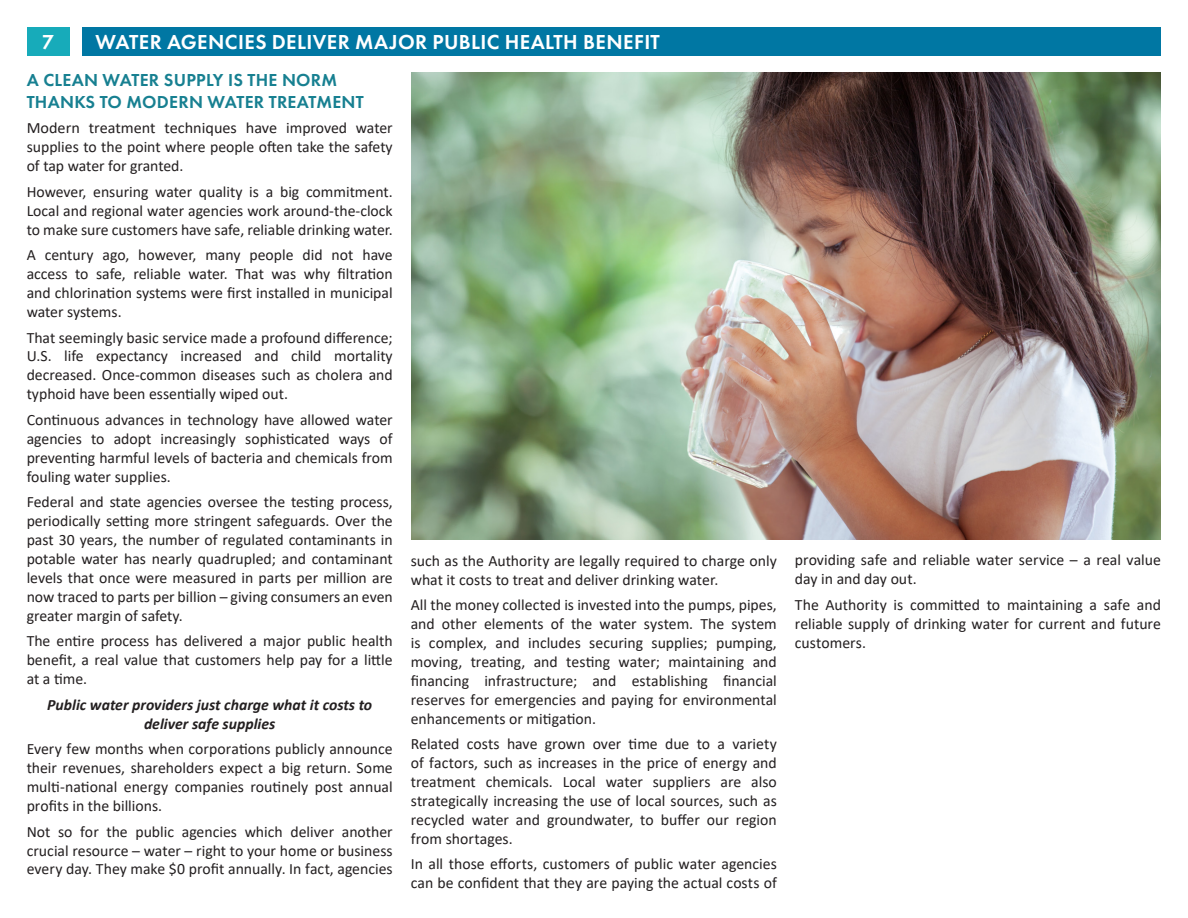
<style>
.page{position:relative;width:1188px;height:918px;background:#fff}
.page>*{position:absolute;margin:0;border:0;box-sizing:border-box;transform-origin:0 0}
.t1{font:600 21px "Futura PT";letter-spacing:.02em;color:#fff}
.Body_Text{font:600 18px/21.6px "Futura PT";letter-spacing:.015em;color:#178091}
.Body_Text-2{font:15.75px/18.9px "Calibri";color:#231f20;text-align:justify}
.Body_Text-3{font:italic 700 15.75px "Calibri";color:#231f20}
</style>
<div class="page">
<div style="left:82px;top:27px;width:1079px;height:29px;background:#0077a3"></div>
<div style="left:27px;top:27px;width:43px;height:29px;background:#17abba"></div>
<img style="left:411px;top:72px;width:750px;height:468px">
<p class="t1" style="left:42px;top:29px;width:13px">7</p>
<p class="t1" style="left:96px;top:29px;width:566px">WATER AGENCIES DELIVER MAJOR PUBLIC HEALTH BENEFIT</p>
<p class="Body_Text" style="left:27px;top:69px;width:339px">A CLEAN WATER SUPPLY IS THE NORM<br>THANKS TO MODERN WATER TREATMENT</p>
<p class="Body_Text-2" style="left:27px;top:118px;width:368px">Modern treatment techniques have improved water supplies to the point where people often take the safety of tap water for granted.</p>
<p class="Body_Text-2" style="left:27px;top:182px;width:368px">However, ensuring water quality is a big commitment.<br>Local and regional water agencies work around-the-clock to make sure customers have safe, reliable drinking water.</p>
<p class="Body_Text-2" style="left:27px;top:245px;width:368px">A century ago, however, many people did not have access to safe, reliable water. That was why filtration and chlorination systems were first installed in municipal water systems.</p>
<p class="Body_Text-2" style="left:27px;top:328px;width:368px">That seemingly basic service made a profound difference; U.S. life expectancy increased and child mortality decreased. Once-common diseases such as cholera and typhoid have been essentially wiped out.</p>
<p class="Body_Text-2" style="left:27px;top:410px;width:368px">Continuous advances in technology have allowed water agencies to adopt increasingly sophisticated ways of preventing harmful levels of bacteria and chemicals from fouling water supplies.</p>
<p class="Body_Text-2" style="left:27px;top:492px;width:368px">Federal and state agencies oversee the testing process, periodically setting more stringent safeguards. Over the past 30 years, the number of regulated contaminants in potable water has nearly quadrupled; and contaminant levels that once were measured in parts per million are now traced to parts per billion – giving consumers an even greater margin of safety.</p>
<p class="Body_Text-2" style="left:27px;top:631px;width:368px">The entire process has delivered a major public health benefit, a real value that customers help pay for a little at a time.</p>
<p class="Body_Text-3" style="left:47px;top:693px;width:327px">Public water providers just charge what it costs to</p>
<p class="Body_Text-3" style="left:144px;top:712px;width:133px">deliver safe supplies</p>
<p class="Body_Text-2" style="left:27px;top:739px;width:368px">Every few months when corporations publicly announce their revenues, shareholders expect a big return. Some multi-national energy companies routinely post annual profits in the billions.</p>
<p class="Body_Text-2" style="left:27px;top:822px;width:368px">Not so for the public agencies which deliver another crucial resource – water – right to your home or business every day. They make $0 profit annually. In fact, agencies</p>
<p class="Body_Text-2" style="left:411px;top:551px;width:368px">such as the Authority are legally required to charge only what it costs to treat and deliver drinking water.</p>
<p class="Body_Text-2" style="left:411px;top:595px;width:368px">All the money collected is invested into the pumps, pipes, and other elements of the water system. The system is complex, and includes securing supplies; pumping, moving, treating, and testing water; maintaining and financing infrastructure; and establishing financial reserves for emergencies and paying for environmental enhancements or mitigation.</p>
<p class="Body_Text-2" style="left:411px;top:734px;width:368px">Related costs have grown over time due to a variety of factors, such as increases in the price of energy and treatment chemicals. Local water suppliers are also strategically increasing the use of local sources, such as recycled water and groundwater, to buffer our region from shortages.</p>
<p class="Body_Text-2" style="left:411px;top:854px;width:368px">In all those efforts, customers of public water agencies can be confident that they are paying the actual costs of</p>
<p class="Body_Text-2" style="left:795px;top:550px;width:368px">providing safe and reliable water service – a real value day in and day out.</p>
<p class="Body_Text-2" style="left:795px;top:595px;width:368px">The Authority is committed to maintaining a safe and reliable supply of drinking water for current and future customers.</p>
</div>
